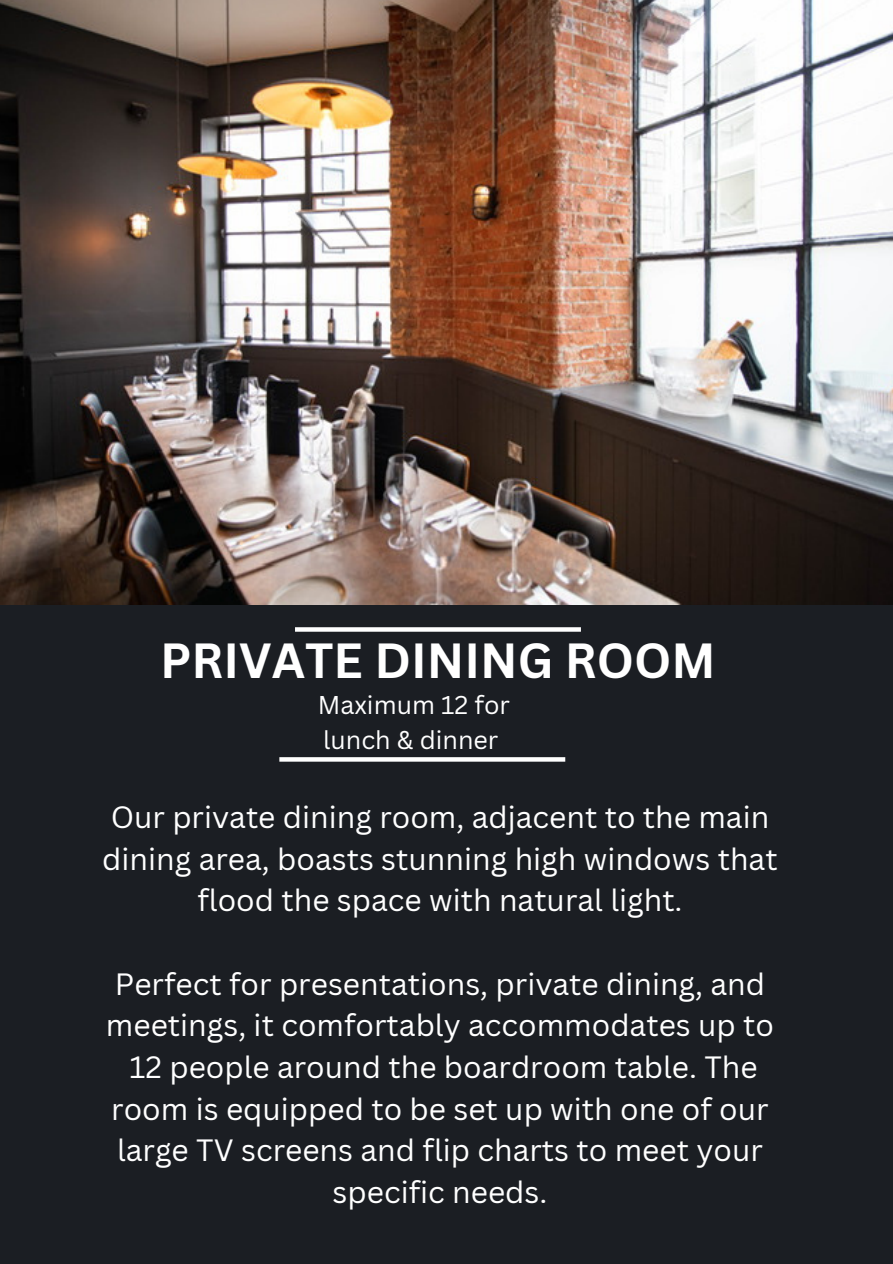
<style>
.page{position:relative;width:893px;height:1264px;background:#fff}
.page>*{position:absolute;margin:0;border:0;box-sizing:border-box;transform-origin:0 0}
.t1{font:700 48px "Canva Sans";color:#fff}
.t2{font:30px/41.7px "Canva Sans";color:#fff;text-align:center}
.t3{font:25.05px/35px "Canva Sans";color:#fff}
</style>
<div class="page">
<div style="left:0;top:0;width:892px;height:1263px;background:#1b1e23"></div>
<svg style="left:295px;top:627px;width:286px;height:4px"></svg>
<img style="left:0;top:0;width:892px;height:604px">
<svg style="left:279px;top:757px;width:286px;height:4px"></svg>
<h1 class="t1" style="left:160px;top:626px;width:557px">PRIVATE DINING ROOM</h1>
<p class="t3" style="left:318px;top:687px;width:193px">Maximum 12 for lunch &amp; dinner</p>
<p class="t2" style="left:102px;top:795px;width:676px">Our private dining room, adjacent to the main dining area, boasts stunning high windows that flood the space with natural light.</p>
<p class="t2" style="left:106px;top:962px;width:669px">Perfect for presentations, private dining, and meetings, it comfortably accommodates up to 12 people around the boardroom table. The room is equipped to be set up with one of our large TV screens and flip charts to meet your specific needs.</p>
</div>
